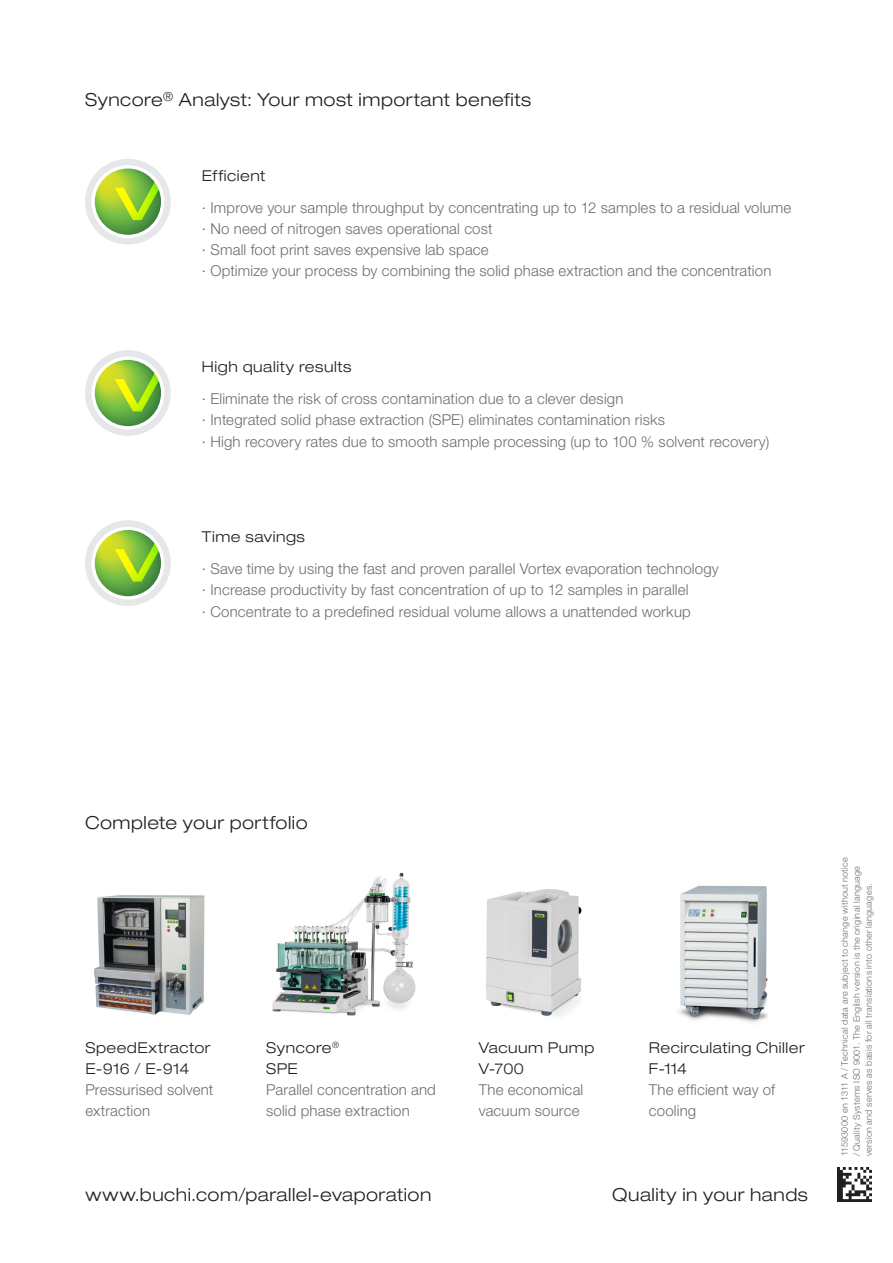
<style>
.page{position:relative;width:893px;height:1263px;background:#fff}
.page>*{position:absolute;margin:0;border:0;box-sizing:border-box;transform-origin:0 0}
.EN_Title{font:300 expanded 18px "Helvetica Neue LT Std";letter-spacing:.025em;color:#231f20}
.t1{font:300 15px/21.3px "Helvetica Neue LT Std";letter-spacing:.01em;color:#6c6d70}
.EN_Title_small_down{font:300 expanded 15px/21.3px "Helvetica Neue LT Std";letter-spacing:.04em;color:#231f20}
.EN_Barcode{font:300 9px/12px "Helvetica Neue LT Std";letter-spacing:.03em;color:#6c6d70}
.s1{font-stretch:expanded;color:#231f20}
.s2{font-stretch:normal;color:#6c6d70}
</style>
<div class="page">
<div style="left:85px;top:159px;width:86px;height:85px;background:#e6e7e9;border-radius:50%"></div>
<svg style="left:91px;top:165px;width:73px;height:73px"></svg>
<svg style="left:95px;top:169px;width:66px;height:66px"></svg>
<svg style="left:110px;top:168px;width:51px;height:67px;background:#9ac852"></svg>
<div style="left:85px;top:350px;width:86px;height:86px;background:#e6e7e9;border-radius:50%"></div>
<div style="left:91px;top:357px;width:73px;height:72px;background:#fff;border-radius:50%"></div>
<svg style="left:95px;top:360px;width:66px;height:66px"></svg>
<svg style="left:110px;top:360px;width:51px;height:66px;background:#98c74f"></svg>
<div style="left:85px;top:520px;width:86px;height:86px;background:#e6e7e9;border-radius:50%"></div>
<svg style="left:91px;top:527px;width:73px;height:72px"></svg>
<svg style="left:95px;top:530px;width:66px;height:66px"></svg>
<svg style="left:110px;top:530px;width:51px;height:66px;background:#98c74f"></svg>
<img style="left:838px;top:1167px;width:34px;height:34px">
<img style="left:94px;top:895px;width:111px;height:120px">
<img style="left:272px;top:872px;width:144px;height:144px">
<img style="left:486px;top:889px;width:96px;height:127px">
<img style="left:678px;top:885px;width:90px;height:138px">
<p class="EN_Title" style="left:85px;top:89px;width:448px">Syncore<sup>®</sup> Analyst: Your most important benefits</p>
<p class="EN_Title_small_down" style="left:202px;top:165px;width:65px">Efficient</p>
<p class="t1" style="left:202px;top:196px;width:591px">∙ Improve your sample throughput by concentrating up to 12 samples to a residual volume</p>
<p class="t1" style="left:202px;top:218px;width:292px">∙ No need of nitrogen saves operational cost</p>
<p class="t1" style="left:202px;top:239px;width:288px">∙ Small foot print saves expensive lab space</p>
<p class="t1" style="left:202px;top:260px;width:571px">∙ Optimize your process by combining the solid phase extraction and the concentration</p>
<p class="EN_Title_small_down" style="left:202px;top:356px;width:151px">High quality results</p>
<p class="t1" style="left:202px;top:388px;width:423px">∙ Eliminate the risk of cross contamination due to a clever design</p>
<p class="t1" style="left:202px;top:409px;width:464px">∙ Integrated solid phase extraction (SPE) eliminates contamination risks</p>
<p class="t1" style="left:202px;top:430px;width:569px">∙ High recovery rates due to smooth sample processing (up to 100 % solvent recovery)</p>
<p class="EN_Title_small_down" style="left:202px;top:526px;width:105px">Time savings</p>
<p class="t1" style="left:202px;top:558px;width:518px">∙ Save time by using the fast and proven parallel Vortex evaporation technology</p>
<p class="t1" style="left:202px;top:579px;width:488px">∙ Increase productivity by fast concentration of up to 12 samples in parallel</p>
<p class="t1" style="left:202px;top:600px;width:490px">∙ Concentrate to a predefined residual volume allows a unattended workup</p>
<p class="EN_Title" style="left:85px;top:812px;width:224px">Complete your portfolio</p>
<p class="t1" style="left:85px;top:1036px;width:129px"><span class="s1">SpeedExtractor<br>E-916 / E-914<br></span>Pressurised solvent extraction</p>
<p class="t1" style="left:266px;top:1036px;width:171px"><span class="s1">Syncore</span><sup>®<br></sup><span class="s1">SPE<br></span>Parallel concentration and solid phase extraction</p>
<p class="t1" style="left:479px;top:1036px;width:117px"><span class="s1">Vacuum Pump<br>V-700<br></span>The economical vacuum source</p>
<p class="EN_Title_small_down" style="left:649px;top:1036px;width:157px">Recirculating Chiller<br>F-114<br><span class="s2">The efficient way of cooling</span></p>
<p class="EN_Title" style="left:86px;top:1184px;width:347px">www.buchi.com/parallel-evaporation</p>
<p class="EN_Title" style="left:612px;top:1184px;width:197px">Quality in your hands</p>
<p class="EN_Barcode" style="left:838px;top:1156px;width:301px;rotate:-90deg">11593000 en 1311 A / Technical data are subject to change without notice / Quality Systems ISO 9001. The English version is the original language version and serves as basis for all translations into other languages.</p>
</div>
